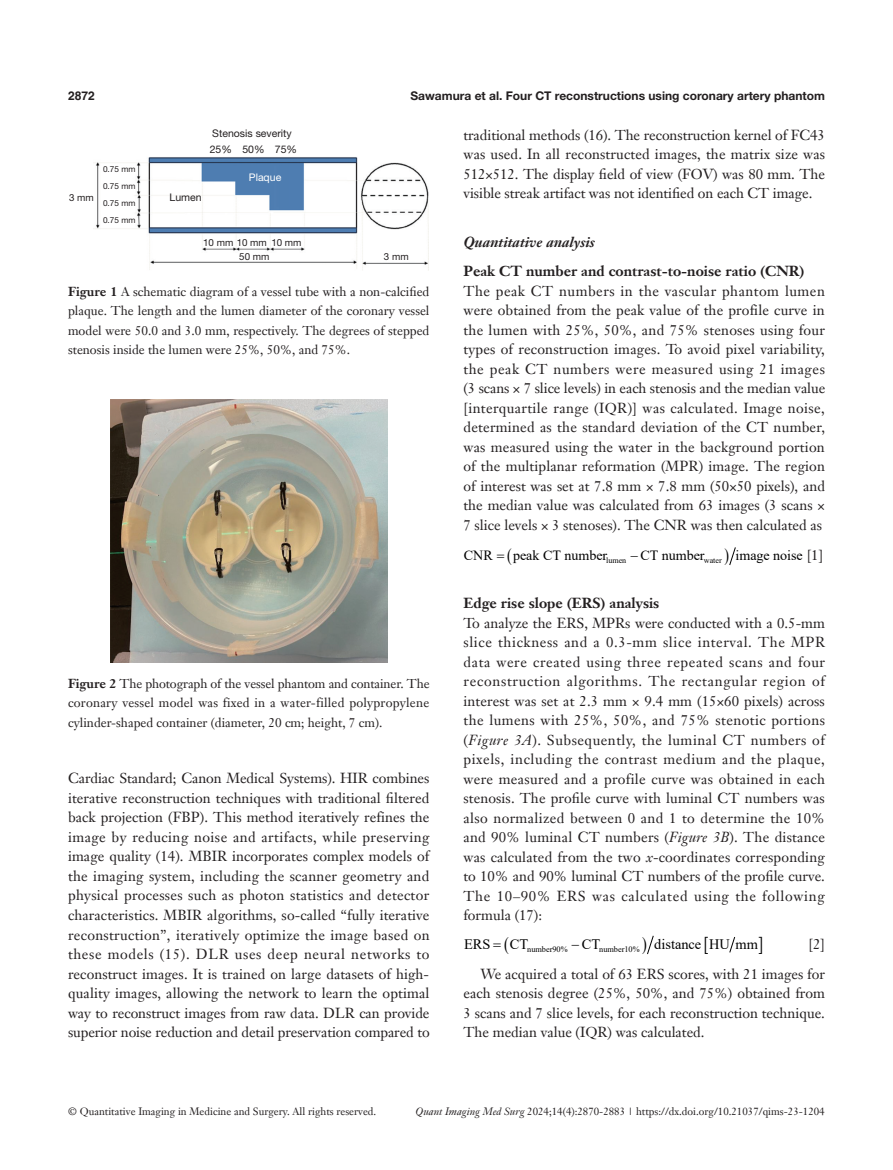
<style>
.page{position:relative;width:893px;height:1170px;background:#fff}
.page>*{position:absolute;margin:0;border:0;box-sizing:border-box;transform-origin:0 0}
.t1{font:14.4px "Times New Roman";color:#000}
.t2{font:14.25px/19.5px "Janson Text LT";color:#231f20;text-align:justify}
.t3{font:700 14.25px "Janson Text LT";color:#231f20}
.t4{font:italic 700 14.25px "Janson Text LT";color:#231f20}
.t5{font:14.1px "Times New Roman";color:#000}
.t6{font:12.75px/19.5px "Janson Text LT";color:#231f20;text-align:justify}
.t7{font:700 12px "Helvetica Neue LT Pro";color:#231f20}
.t8{font:700 12px "Helvetica";color:#231f20}
.t9{font:10.5px "Janson Text LT";color:#231f20}
.t10{font:10.5px/16.2px "Helvetica Neue LT Pro";color:#231f20}
.t11{font:10.5px "Helvetica Neue LT Pro";color:#fff}
.t12{font:9.75px/14px "Helvetica Neue LT Pro";color:#231f20;text-align:center}
.t13{font:8.4px "Times New Roman";color:#000}
.t14{font:8.25px/17.1px "Helvetica Neue LT Pro";color:#231f20;text-align:justify}
.t15{font:8.1px "Times New Roman";letter-spacing:-.005em;color:#000}
.s1{font-weight:700}
.s2{font-family:"Janson Text LT";font-size:14.25px;color:#231f20}
.s3{font-style:italic}
</style>
<div class="page">
<svg style="left:729px;top:937px;width:6px;height:15px"></svg>
<img style="left:94px;top:157px;width:334px;height:113px">
<img style="left:111px;top:400px;width:276px;height:262px">
<svg style="left:729px;top:547px;width:7px;height:18px"></svg>
<svg style="left:647px;top:935px;width:7px;height:19px"></svg>
<p class="t8" style="left:68px;top:88px;width:28px">2872</p>
<p class="t7" style="left:410px;top:88px;width:416px">Sawamura et al. Four CT reconstructions using coronary artery phantom</p>
<p class="t12" style="left:69px;top:190px;width:26px">3 mm</p>
<p class="t10" style="left:210px;top:124px;width:89px">Stenosis severity<br>25% 50% 75%</p>
<p class="t14" style="left:103px;top:160px;width:34px">0.75 mm 0.75 mm 0.75 mm 0.75 mm</p>
<p class="t11" style="left:249px;top:170px;width:34px">Plaque</p>
<p class="t10" style="left:170px;top:189px;width:34px">Lumen</p>
<p class="t12" style="left:203px;top:235px;width:100px">10 mm 10 mm 10 mm<br>50 mm</p>
<p class="t12" style="left:384px;top:249px;width:26px">3 mm</p>
<p class="t6" style="left:68px;top:281px;width:363px"><span class="s1">Figure 1</span> A schematic diagram of a vessel tube with a non-calcified plaque. The length and the lumen diameter of the coronary vessel model were 50.0 and 3.0 mm, respectively. The degrees of stepped stenosis inside the lumen were 25%, 50%, and 75%.</p>
<p class="t6" style="left:68px;top:673px;width:363px"><span class="s1">Figure 2</span> The photograph of the vessel phantom and container. The coronary vessel model was fixed in a water-filled polypropylene cylinder-shaped container (diameter, 20 cm; height, 7 cm).</p>
<p class="t2" style="left:68px;top:768px;width:363px">Cardiac Standard; Canon Medical Systems). HIR combines iterative reconstruction techniques with traditional filtered back projection (FBP). This method iteratively refines the image by reducing noise and artifacts, while preserving image quality (14). MBIR incorporates complex models of the imaging system, including the scanner geometry and physical processes such as photon statistics and detector characteristics. MBIR algorithms, so-called “fully iterative reconstruction”, iteratively optimize the image based on these models (15). DLR uses deep neural networks to reconstruct images. It is trained on large datasets of high&shy;quality images, allowing the network to learn the optimal way to reconstruct images from raw data. DLR can provide superior noise reduction and detail preservation compared to</p>
<p class="t2" style="left:463px;top:125px;width:363px">traditional methods (16). The reconstruction kernel of FC43 was used. In all reconstructed images, the matrix size was 512×512. The display field of view (FOV) was 80 mm. The visible streak artifact was not identified on each CT image.</p>
<p class="t4" style="left:463px;top:233px;width:133px">Quantitative analysis</p>
<p class="t3" style="left:463px;top:262px;width:342px">Peak CT number and contrast-to-noise ratio (CNR)</p>
<p class="t2" style="left:463px;top:281px;width:363px">The peak CT numbers in the vascular phantom lumen were obtained from the peak value of the profile curve in the lumen with 25%, 50%, and 75% stenoses using four types of reconstruction images. To avoid pixel variability, the peak CT numbers were measured using 21 images (3 scans × 7 slice levels) in each stenosis and the median value [interquartile range (IQR)] was calculated. Image noise, determined as the standard deviation of the CT number, was measured using the water in the background portion of the multiplanar reformation (MPR) image. The region of interest was set at 7.8 mm × 7.8 mm (50×50 pixels), and the median value was calculated from 63 images (3 scans × 7 slice levels × 3 stenoses). The CNR was then calculated as</p>
<p class="t5" style="left:464px;top:545px;width:30px">CNR</p>
<p class="t5" style="left:513px;top:545px;width:96px">peak CT number</p>
<p class="t5" style="left:640px;top:545px;width:66px">CT number</p>
<p class="t5" style="left:736px;top:545px;width:89px">image noise <span class="s2">[1]</span></p>
<p class="t15" style="left:606px;top:555px;width:33px">lumen −</p>
<p class="t15" style="left:704px;top:555px;width:19px">water</p>
<p class="t3" style="left:463px;top:594px;width:197px">Edge rise slope (ERS) analysis</p>
<p class="t2" style="left:463px;top:612px;width:363px">To analyze the ERS, MPRs were conducted with a 0.5-mm slice thickness and a 0.3-mm slice interval. The MPR data were created using three repeated scans and four reconstruction algorithms. The rectangular region of interest was set at 2.3 mm × 9.4 mm (15×60 pixels) across the lumens with 25%, 50%, and 75% stenotic portions (<span class="s3">Figure 3A</span>). Subsequently, the luminal CT numbers of pixels, including the contrast medium and the plaque, were measured and a profile curve was obtained in each stenosis. The profile curve with luminal CT numbers was also normalized between 0 and 1 to determine the 10% and 90% luminal CT numbers (<span class="s3">Figure 3B</span>). The distance was calculated from the two <span class="s3">x</span>-coordinates corresponding to 10% and 90% luminal CT numbers of the profile curve.<br>The 10–90% ERS was calculated using the following formula (17):</p>
<p class="t1" style="left:464px;top:933px;width:28px">ERS</p>
<p class="t1" style="left:510px;top:933px;width:20px">CT</p>
<p class="t1" style="left:572px;top:933px;width:30px">−CT</p>
<p class="t1" style="left:654px;top:933px;width:105px">distance HU mm</p>
<p class="t13" style="left:527px;top:943px;width:42px">number90%</p>
<p class="t13" style="left:599px;top:943px;width:42px">number10%</p>
<p class="t2" style="left:480px;top:929px;width:346px;line-height:29.7px;text-align:right">[2]<br>We acquired a total of 63 ERS scores, with 21 images for</p>
<p class="t2" style="left:463px;top:983px;width:363px">each stenosis degree (25%, 50%, and 75%) obtained from 3 scans and 7 slice levels, for each reconstruction technique.<br>The median value (IQR) was calculated.</p>
<p class="t9" style="left:68px;top:1104px;width:310px">© Quantitative Imaging in Medicine and Surgery. All rights reserved.</p>
<p class="t9" style="left:416px;top:1104px;width:411px"><span class="s3">Quant Imaging Med Surg</span> 2024;14(4):2870-2883 | https://dx.doi.org/10.21037/qims-23-1204</p>
</div>
